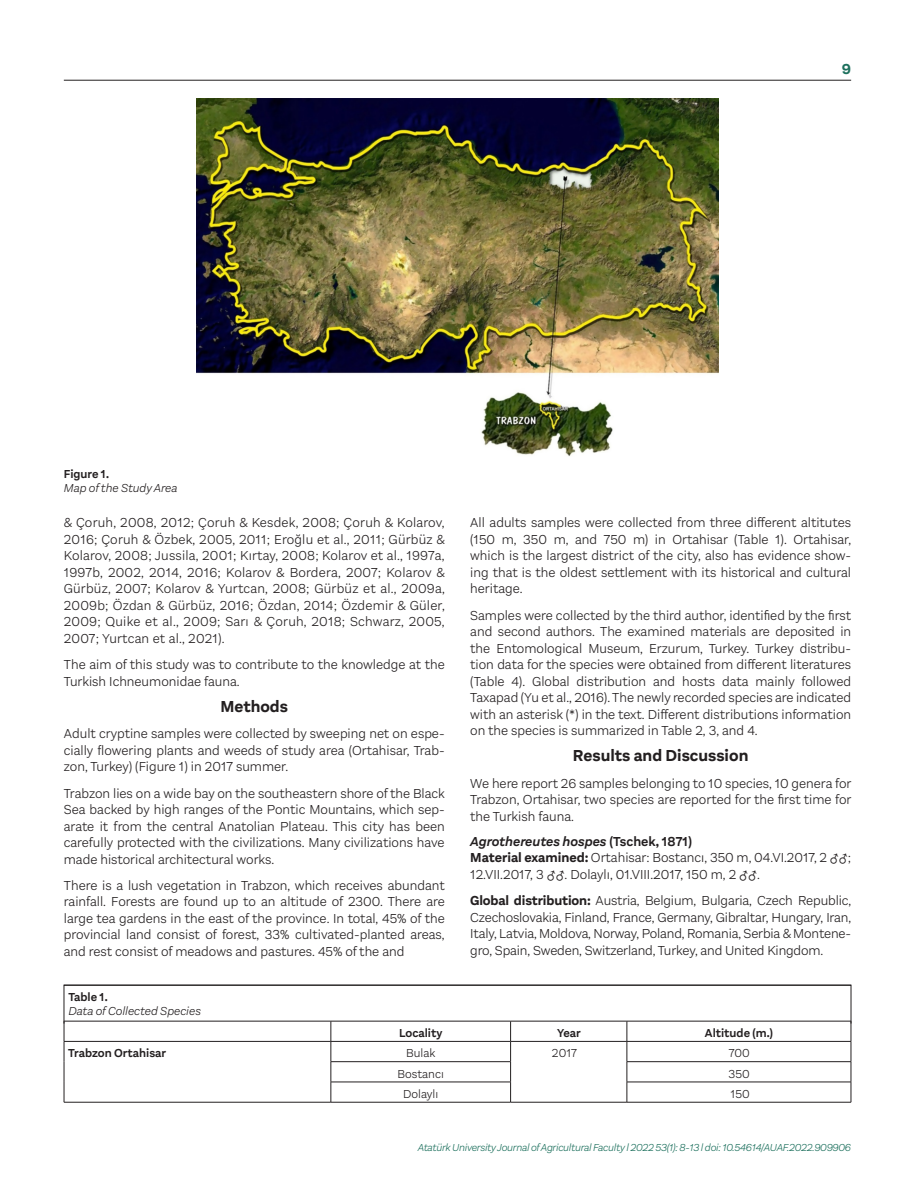
<style>
.page{position:relative;width:915px;height:1191px;background:#fff}
.page>*{position:absolute;margin:0;border:0;box-sizing:border-box;transform-origin:0 0}
.t1{font:700 16.5px "Aestetico";color:#231f20}
.t2{font:700 15px "Aestetico";color:#1d705d}
.t3{font:300 13.5px/16.5px "Aestetico";color:#231f20;text-align:justify}
.t4{font:600 12px "Aestetico";color:#231f20}
.t5{font:italic 300 12px "Aestetico";color:#231f20}
.t6{font:300 12px "Aestetico";color:#231f20}
.t7{font:italic 300 10.5px "Aestetico";letter-spacing:-.025em;color:#1d705d}
.s1{font-weight:600;font-style:italic}
.s2{font-weight:600}
.s3{font-weight:700}
.s4{font-family:"STIX General";font-weight:400}
</style>
<div class="page">
<hr style="left:64px;top:80px;width:786px;height:1px;background:#231f20">
<img style="left:197px;top:99px;width:520px;height:358px">
<hr style="left:64px;top:985px;width:786px;height:1px;background:#231f20">
<hr style="left:64px;top:1102px;width:267px;height:1px;background:#231f20">
<hr style="left:510px;top:1102px;width:116px;height:1px;background:#231f20">
<hr style="left:64px;top:1020px;width:267px;height:1px;background:#231f20">
<hr style="left:331px;top:1020px;width:179px;height:1px;background:#231f20">
<hr style="left:510px;top:1020px;width:116px;height:1px;background:#231f20">
<hr style="left:626px;top:1020px;width:224px;height:1px;background:#231f20">
<hr style="left:64px;top:1041px;width:267px;height:1px;background:#231f20">
<svg style="left:64px;top:1021px;width:1px;height:81px"></svg>
<hr style="left:331px;top:1041px;width:179px;height:1px;background:#231f20">
<hr style="left:510px;top:1041px;width:116px;height:1px;background:#231f20">
<hr style="left:626px;top:1041px;width:224px;height:1px;background:#231f20">
<hr style="left:330px;top:1061px;width:180px;height:1px;background:#231f20">
<hr style="left:626px;top:1061px;width:224px;height:1px;background:#231f20">
<hr style="left:330px;top:1081px;width:180px;height:1px;background:#231f20">
<svg style="left:330px;top:1021px;width:1px;height:81px"></svg>
<svg style="left:510px;top:1021px;width:1px;height:81px"></svg>
<hr style="left:331px;top:1102px;width:179px;height:1px;background:#231f20">
<hr style="left:626px;top:1081px;width:224px;height:1px;background:#231f20">
<svg style="left:626px;top:1021px;width:1px;height:81px"></svg>
<svg style="left:850px;top:1021px;width:1px;height:81px"></svg>
<hr style="left:626px;top:1102px;width:224px;height:1px;background:#231f20">
<p class="t2" style="left:841px;top:60px;width:11px">9</p>
<p class="t4" style="left:64px;top:467px;width:47px">Figure 1.</p>
<p class="t5" style="left:64px;top:481px;width:115px">Map of the Study Area</p>
<p class="t3" style="left:64px;top:514px;width:383px">&amp; Çoruh, 2008, 2012; Çoruh &amp; Kesdek, 2008; Çoruh &amp; Kolarov, 2016; Çoruh &amp; Özbek, 2005, 2011; Eroğlu et al., 2011; Gürbüz &amp; Kolarov, 2008; Jussila, 2001; Kırtay, 2008; Kolarov et al., 1997a, 1997b, 2002, 2014, 2016; Kolarov &amp; Bordera, 2007; Kolarov &amp; Gürbüz, 2007; Kolarov &amp; Yurtcan, 2008; Gürbüz et al., 2009a, 2009b; Özdan &amp; Gürbüz, 2016; Özdan, 2014; Özdemir &amp; Güler, 2009; Quike et al., 2009; Sarı &amp; Çoruh, 2018; Schwarz, 2005, 2007; Yurtcan et al., 2021).</p>
<p class="t3" style="left:64px;top:656px;width:382px">The aim of this study was to contribute to the knowledge at the<br>Turkish Ichneumonidae fauna.</p>
<p class="t1" style="left:220px;top:696px;width:69px">Methods</p>
<p class="t3" style="left:64px;top:725px;width:382px">Adult cryptine samples were collected by sweeping net on espe&shy;cially flowering plants and weeds of study area (Ortahisar, Trab&shy;zon, Turkey) (Figure 1) in 2017 summer.</p>
<p class="t3" style="left:64px;top:785px;width:382px">Trabzon lies on a wide bay on the southeastern shore of the Black Sea backed by high ranges of the Pontic Mountains, which sep&shy;arate it from the central Anatolian Plateau. This city has been carefully protected with the civilizations. Many civilizations have made historical architectural works.</p>
<p class="t3" style="left:64px;top:877px;width:382px">There is a lush vegetation in Trabzon, which receives abundant rainfall. Forests are found up to an altitude of 2300. There are large tea gardens in the east of the province. In total, 45% of the provincial land consist of forest, 33% cultivated-planted areas, and rest consist of meadows and pastures. 45% of the and</p>
<p class="t4" style="left:68px;top:990px;width:41px">Table 1.</p>
<p class="t5" style="left:68px;top:1004px;width:134px">Data of Collected Species</p>
<p class="t3" style="left:470px;top:514px;width:382px">All adults samples were collected from three different altitutes (150 m, 350 m, and 750 m) in Ortahisar (Table 1). Ortahisar, which is the largest district of the city, also has evidence show&shy;ing that is the oldest settlement with its historical and cultural heritage.</p>
<p class="t3" style="left:470px;top:607px;width:382px">Samples were collected by the third author, identified by the first and second authors. The examined materials are deposited in the Entomological Museum, Erzurum, Turkey. Turkey distribu&shy;tion data for the species were obtained from different literatures (Table 4). Global distribution and hosts data mainly followed Taxapad (Yu et al., 2016). The newly recorded species are indicated with an asterisk (*) in the text. Different distributions information on the species is summarized in Table 2, 3, and 4.</p>
<p class="t1" style="left:572px;top:746px;width:177px">Results and Discussion</p>
<p class="t3" style="left:470px;top:775px;width:382px">We here report 26 samples belonging to 10 species, 10 genera for Trabzon, Ortahisar, two species are reported for the first time for the Turkish fauna.</p>
<p class="t3" style="left:470px;top:833px;width:382px;text-align:left"><span class="s1">Agrothereutes hospes</span> <span class="s2">(Tschek, 1871)<br></span><span class="s3">Material examined:</span> Ortahisar: Bostancı, 350 m, 04.VI.2017, 2 <span class="s4">♂♂</span>;<br>12.VII.2017, 3 <span class="s4">♂♂</span>. Dolaylı, 01.VIII.2017, 150 m, 2 <span class="s4">♂♂</span>.</p>
<p class="t3" style="left:470px;top:892px;width:382px"><span class="s3">Global distribution:</span> Austria, Belgium, Bulgaria, Czech Republic, Czechoslovakia, Finland, France, Germany, Gibraltar, Hungary, Iran, Italy, Latvia, Moldova, Norway, Poland, Romania, Serbia &amp; Montene&shy;gro, Spain, Sweden, Switzerland, Turkey, and United Kingdom.</p>
<p class="t4" style="left:399px;top:1026px;width:45px">Locality</p>
<p class="t4" style="left:557px;top:1026px;width:25px">Year</p>
<p class="t4" style="left:704px;top:1026px;width:69px">Altitude (m.)</p>
<p class="t4" style="left:68px;top:1046px;width:99px">Trabzon Ortahisar</p>
<p class="t6" style="left:406px;top:1046px;width:31px">Bulak</p>
<p class="t6" style="left:551px;top:1046px;width:26px">2017</p>
<p class="t6" style="left:728px;top:1046px;width:22px">700</p>
<p class="t6" style="left:397px;top:1067px;width:48px">Bostancı</p>
<p class="t6" style="left:728px;top:1067px;width:23px">350</p>
<p class="t6" style="left:403px;top:1087px;width:37px">Dolaylı</p>
<p class="t6" style="left:730px;top:1087px;width:21px">150</p>
<p class="t7" style="left:417px;top:1141px;width:435px">Atatürk University Journal of Agricultural Faculty l 2022 53(1): 8-13 l doi: 10.54614/AUAF.2022.909906</p>
</div>
